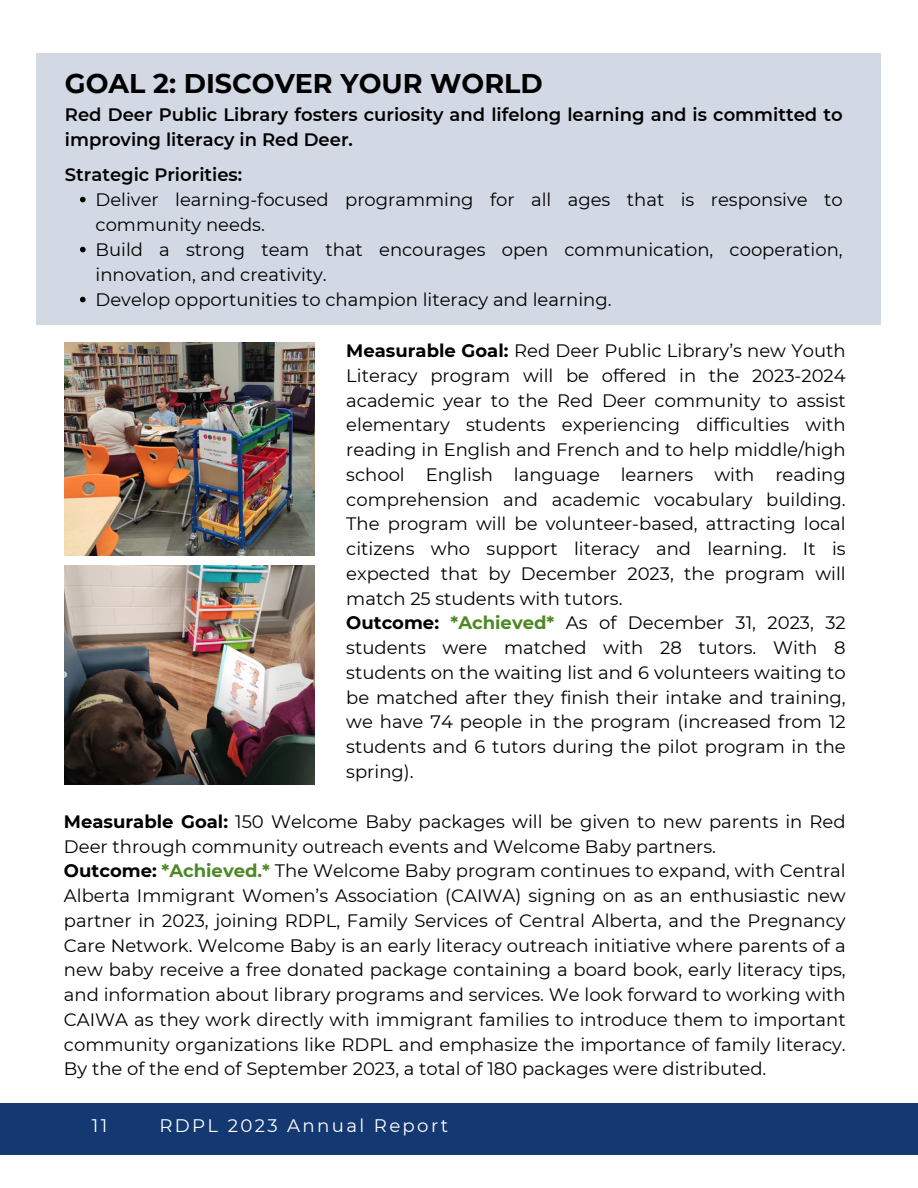
<style>
.page{position:relative;width:918px;height:1188px;background:#fff}
.page>*{position:absolute;margin:0;border:0;box-sizing:border-box;transform-origin:0 0}
.t1{font:700 27px "Montserrat";color:#000}
.t2{font:18.15px "Montserrat";letter-spacing:.13em;color:#fff}
.t3{font:18px/24.8px "Montserrat";color:#000}
.t4{font:600 18px/25px "Montserrat";color:#000}
.s1{font-weight:700}
.s2{font-weight:700;color:#4c8823}
</style>
<div class="page">
<div style="left:0;top:1103px;width:918px;height:51px;background:#133872"></div>
<div style="left:37px;top:54px;width:844px;height:271px;background:#d2d9e4"></div>
<svg style="left:80px;top:197px;width:6px;height:5px"></svg>
<svg style="left:80px;top:247px;width:6px;height:5px"></svg>
<svg style="left:80px;top:297px;width:6px;height:5px"></svg>
<img style="left:65px;top:342px;width:250px;height:214px">
<img style="left:65px;top:566px;width:250px;height:218px">
<h1 class="t1" style="left:65px;top:67px;width:479px">GOAL 2: DISCOVER YOUR WORLD</h1>
<p class="t4" style="left:65px;top:102px;width:779px">Red Deer Public Library fosters curiosity and lifelong learning and is committed to improving literacy in Red Deer.</p>
<p class="t4" style="left:65px;top:162px;width:179px">Strategic Priorities:</p>
<p class="t3" style="left:96px;top:187px;width:749px">Deliver learning-focused programming for all ages that is responsive to community needs.<br>Build a strong team that encourages open communication, cooperation, innovation, and creativity.<br>Develop opportunities to champion literacy and learning.</p>
<p class="t3" style="left:346px;top:338px;width:501px"><span class="s1">Measurable Goal:</span> Red Deer Public Library’s new Youth Literacy program will be offered in the 2023-2024 academic year to the Red Deer community to assist elementary students experiencing difficulties with reading in English and French and to help middle/high school English language learners with reading comprehension and academic vocabulary building.<br>The program will be volunteer-based, attracting local citizens who support literacy and learning. It is expected that by December 2023, the program will match 25 students with tutors.<br><span class="s1">Outcome:</span> <span class="s2">*Achieved*</span> As of December 31, 2023, 32 students were matched with 28 tutors. With 8 students on the waiting list and 6 volunteers waiting to be matched after they finish their intake and training, we have 74 people in the program (increased from 12 students and 6 tutors during the pilot program in the spring).</p>
<p class="t3" style="left:64px;top:809px;width:783px"><span class="s1">Measurable Goal:</span> 150 Welcome Baby packages will be given to new parents in Red Deer through community outreach events and Welcome Baby partners.<br><span class="s1">Outcome:</span> <span class="s2">*Achieved.*</span> The Welcome Baby program continues to expand, with Central Alberta Immigrant Women’s Association (CAIWA) signing on as an enthusiastic new partner in 2023, joining RDPL, Family Services of Central Alberta, and the Pregnancy Care Network. Welcome Baby is an early literacy outreach initiative where parents of a new baby receive a free donated package containing a board book, early literacy tips, and information about library programs and services. We look forward to working with CAIWA as they work directly with immigrant families to introduce them to important community organizations like RDPL and emphasize the importance of family literacy.<br>By the of the end of September 2023, a total of 180 packages were distributed.</p>
<p class="t2" style="left:92px;top:1115px;width:17px">11</p>
<p class="t2" style="left:159px;top:1115px;width:290px">RDPL 2023 Annual Report</p>
</div>
